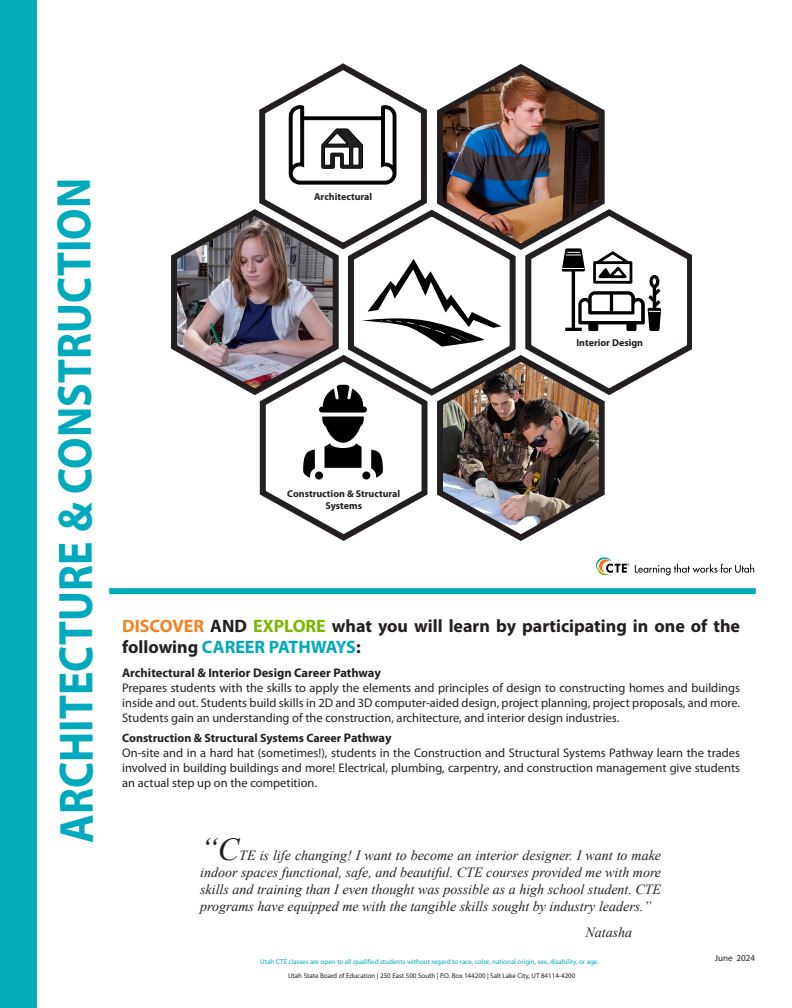
<style>
.page{position:relative;width:792px;height:1008px;background:#fff}
.page>*{position:absolute;margin:0;border:0;box-sizing:border-box;transform-origin:0 0}
.t1{font:700 48.4px "Myriad Pro";letter-spacing:-.005em;color:#00aabc;scale:.91 1}
.t2{font:italic 32px "Times New Roman";color:#231f20}
.t3{font:700 18px/21.6px "Myriad Pro";color:#231f20}
.t4{font:italic 14px/16.8px "Times New Roman";color:#231f20;text-align:justify}
.t5{font:12.5px/15px "Myriad Pro";color:#231f20;text-align:justify}
.t6{font:700 12.5px "Myriad Pro";color:#231f20}
.t7{font:700 12px "Myriad Pro";color:#231f20}
.t8{font:700 10px/12px "Myriad Pro";color:#231f20;text-align:center}
.t9{font:9px "Myriad Pro";color:#231f20}
.t10{font:7px "Myriad Pro";color:#00aabc}
.t11{font:7px "Myriad Pro";color:#231f20}
.s1{color:#f58220}
.s2{color:#78b800}
.s3{color:#00aabc}
.s4{font-size:12.5px}
</style>
<div class="page">
<div style="left:109px;top:588px;width:647px;height:6px;background:#00aabc"></div>
<svg style="left:635px;top:564px;width:119px;height:11px"></svg>
<svg style="left:596px;top:557px;width:33px;height:18px"></svg>
<div style="left:0;top:0;width:37px;height:1008px;background:#00aabc"></div>
<img style="left:171px;top:63px;width:521px;height:478px">
<h1 class="t1" style="left:44px;top:843px;width:733px;rotate:-90deg">ARCHITECTURE &amp; CONSTRUCTION</h1>
<p class="t8" style="left:314px;top:190px;width:60px">Architectural</p>
<p class="t8" style="left:287px;top:487px;width:115px">Construction &amp; Structural<br>Systems</p>
<p class="t8" style="left:576px;top:337px;width:68px">Interior Design</p>
<h3 class="t3" style="left:122px;top:614px;width:619px"><span class="s1">DISCOVER</span> AND <span class="s2">EXPLORE</span> what you will learn by participating in one of the following <span class="s3">CAREER PATHWAYS</span>:</h3>
<p class="t6" style="left:122px;top:665px;width:260px">Architectural &amp; Interior Design Career Pathway</p>
<p class="t5" style="left:122px;top:680px;width:620px">Prepares students with the skills to apply the elements and principles of design to constructing homes and buildings inside and out. Students build skills in 2D and 3D computer-aided design, project planning, project proposals, and more.<br>Students gain an understanding of the construction, architecture, and interior design industries.</p>
<p class="t7" style="left:122px;top:730px;width:271px">Construction &amp; Structural Systems Career <span class="s4">Pathway</span></p>
<p class="t5" style="left:122px;top:745px;width:619px">On-site and in a hard hat (sometimes!), students in the Construction and Structural Systems Pathway learn the trades involved in building buildings and more! Electrical, plumbing, carpentry, and construction management give students an actual step up on the competition.</p>
<h2 class="t2" style="left:200px;top:828px;width:41px">“C</h2>
<p class="t4" style="left:200px;top:847px;width:463px;text-indent:39px">TE is life changing! I want to become an interior designer. I want to make indoor spaces functional, safe, and beautiful. CTE courses provided me with more skills and training than I even thought was possible as a high school student. CTE programs have equipped me with the tangible skills sought by industry leaders.”</p>
<p class="t4" style="left:585px;top:923px;width:48px">Natasha</p>
<p class="t10" style="left:260px;top:957px;width:340px">Utah CTE classes are open to all qualified students without regard to race, color, national origin, sex, disability, or age.</p>
<p class="t11" style="left:288px;top:972px;width:289px">Utah State Board of Education | 250 East 500 South | P.O. Box 144200 | Salt Lake City, UT 84114-4200</p>
<p class="t9" style="left:715px;top:952px;width:42px">June 2024</p>
</div>
